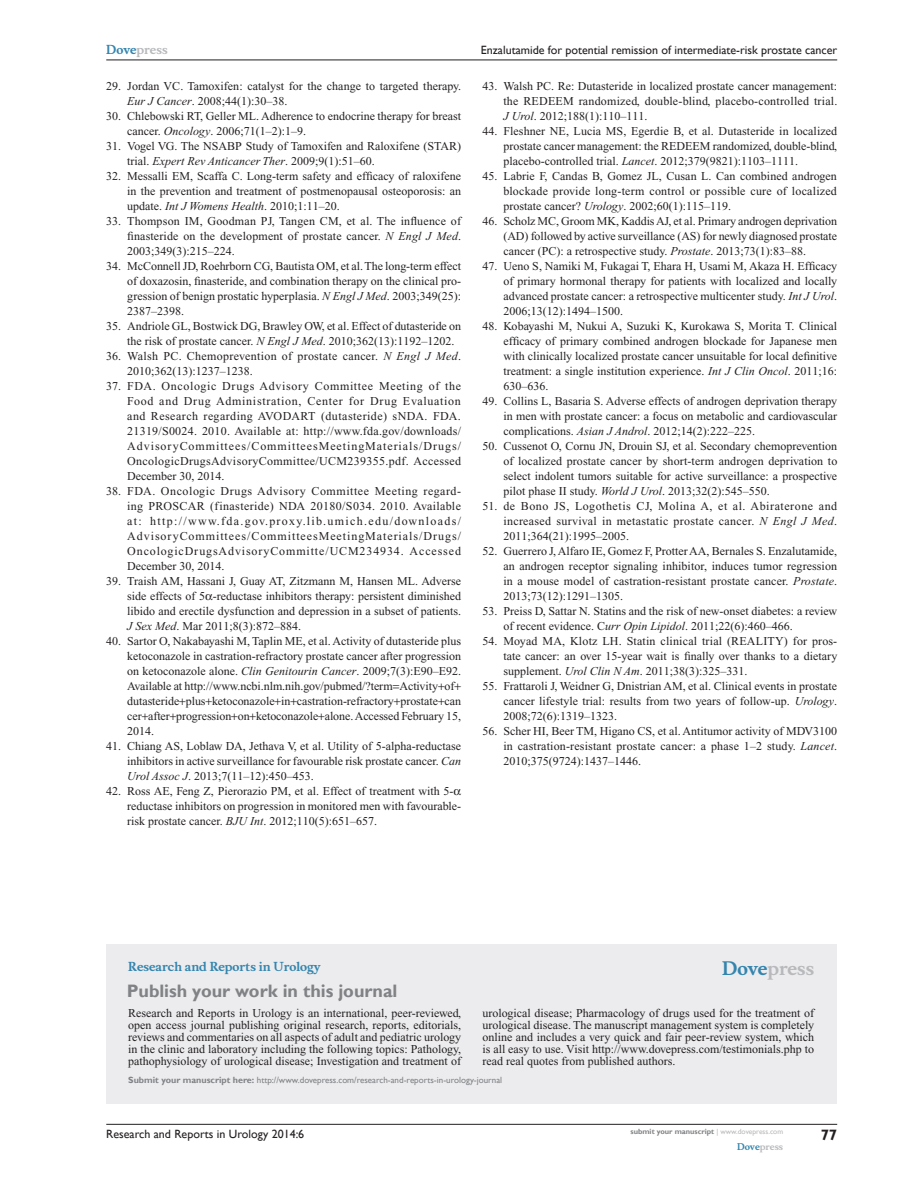
<style>
.page{position:relative;width:918px;height:1188px;background:#fff}
.page>*{position:absolute;margin:0;border:0;box-sizing:border-box;transform-origin:0 0}
.PromBx-H1{font:700 18px "Gill Sans";color:#808285}
.PromBx-Brand{font:700 18px "Musee";color:#b8b9bc}
.t1{font:700 15px "Gill Sans";color:#231f20}
.RefNL2{font:12px/15px "Times New Roman";color:#231f20;text-align:justify}
.PromBx-Tx{font:12px/12px "Times New Roman";color:#231f20;text-align:justify}
.t2{font:12px "Gill Sans";color:#231f20}
.RefNL2-2{font:12px/15px "Times New Roman";letter-spacing:.025em;color:#231f20}
.PromBx-JrnlName{font:700 12px "Musee";color:#3485ae}
.t3{font:700 12px "Musee";color:#b8b9bc}
.PromBx-SubmitMssWebA{font:9px "Gill Sans";color:#808285}
.t4{font:700 9px "Musee";color:#b8b9bc}
.t5{font:700 7.5px "Gill Sans";color:#808285}
.s1{color:#3485ae}
.s2{font-style:italic}
.s3{font-weight:700}
.s4{font-weight:400;color:#b8b9bc}
</style>
<div class="page">
<div style="left:106px;top:944px;width:731px;height:159px;background:#ececee"></div>
<hr style="left:106px;top:1124px;width:731px;height:1px;background:#231f20">
<hr style="left:106px;top:60px;width:731px;height:1px;background:#231f20">
<p class="t3" style="left:106px;top:43px;width:63px"><span class="s1">Dove</span>press</p>
<p class="RefNL2" style="left:127px;top:79px;width:336px;text-indent:-21px">29. Jordan VC. Tamoxifen: catalyst for the change to targeted therapy.<br><span class="s2">Eur J Cancer</span>. 2008;44(1):30–38.</p>
<p class="RefNL2" style="left:127px;top:109px;width:335px;text-indent:-21px">30. Chlebowski RT, Geller ML. Adherence to endocrine therapy for breast cancer. <span class="s2">Oncology</span>. 2006;71(1–2):1–9.</p>
<p class="RefNL2" style="left:127px;top:139px;width:335px;text-indent:-21px">31. Vogel VG. The NSABP Study of Tamoxifen and Raloxifene (STAR) trial. <span class="s2">Expert Rev Anticancer Ther</span>. 2009;9(1):51–60.</p>
<p class="RefNL2" style="left:127px;top:169px;width:335px;text-indent:-21px">32. Messalli EM, Scaffa C. Long-term safety and efficacy of raloxifene in the prevention and treatment of postmenopausal osteoporosis: an update. <span class="s2">Int J Womens Health</span>. 2010;1:11–20.</p>
<p class="RefNL2" style="left:127px;top:214px;width:335px;text-indent:-21px">33. Thompson IM, Goodman PJ, Tangen CM, et al. The influence of finasteride on the development of prostate cancer. <span class="s2">N Engl J Med</span>.<br>2003;349(3):215–224.</p>
<p class="RefNL2" style="left:127px;top:259px;width:335px;text-indent:-21px">34. McConnell JD, Roehrborn CG, Bautista OM, et al. The long-term effect of doxazosin, finasteride, and combination therapy on the clinical pro&shy;gression of benign prostatic hyperplasia. <span class="s2">N Engl J Med</span>. 2003;349(25):<br>2387–2398.</p>
<p class="RefNL2" style="left:127px;top:319px;width:335px;text-indent:-21px">35. Andriole GL, Bostwick DG, Brawley OW, et al. Effect of dutasteride on the risk of prostate cancer. <span class="s2">N Engl J Med</span>. 2010;362(13):1192–1202.</p>
<p class="RefNL2-2" style="left:127px;top:349px;width:335px;text-indent:-21px">36. Walsh PC. Chemoprevention of prostate cancer. <span class="s2">N Engl J Med</span>.<br>2010;362(13):1237–1238.</p>
<p class="RefNL2" style="left:127px;top:379px;width:335px;text-indent:-21px">37. FDA. Oncologic Drugs Advisory Committee Meeting of the Food and Drug Administration, Center for Drug Evaluation and Research regarding AVODART (dutasteride) sNDA. FDA.<br>21319/S0024. 2010. Available at: http://www.fda.gov/downloads/ AdvisoryCommittees/CommitteesMeetingMaterials/Drugs/ OncologicDrugsAdvisoryCommittee/UCM239355.pdf. Accessed December 30, 2014.</p>
<p class="RefNL2" style="left:127px;top:484px;width:335px;text-indent:-21px">38. FDA. Oncologic Drugs Advisory Committee Meeting regard&shy;ing PROSCAR (finasteride) NDA 20180/S034. 2010. Available at: http://www.fda.gov.proxy.lib.umich.edu/downloads/ AdvisoryCommittees/CommitteesMeetingMaterials/Drugs/ OncologicDrugsAdvisoryCommitte/UCM234934. Accessed December 30, 2014.</p>
<p class="RefNL2" style="left:127px;top:574px;width:335px;text-indent:-21px">39. Traish AM, Hassani J, Guay AT, Zitzmann M, Hansen ML. Adverse side effects of 5 -reductase inhibitors therapy: persistent diminished libido and erectile dysfunction and depression in a subset of patients.<br><span class="s2">J Sex Med</span>. Mar 2011;8(3):872–884.</p>
<p class="RefNL2" style="left:127px;top:634px;width:335px;text-align:left;text-indent:-21px">40. Sartor O, Nakabayashi M, Taplin ME, et al. Activity of dutasteride plus ketoconazole in castration-refractory prostate cancer after progression on ketoconazole alone. <span class="s2">Clin Genitourin Cancer</span>. 2009;7(3):E90–E92.<br>Available at http://www.ncbi.nlm.nih.gov/pubmed/?term Activity of dutasteride plus ketoconazole in castration-refractory prostate can cer after progression on ketoconazole alone. Accessed February 15, 2014.</p>
<p class="RefNL2" style="left:127px;top:739px;width:335px;text-indent:-21px">41. Chiang AS, Loblaw DA, Jethava V, et al. Utility of 5-alpha-reductase inhibitors in active surveillance for favourable risk prostate cancer. <span class="s2">Can Urol Assoc J</span>. 2013;7(11–12):450–453.</p>
<p class="RefNL2" style="left:127px;top:784px;width:335px;text-align:left;text-indent:-21px">42. Ross AE, Feng Z, Pierorazio PM, et al. Effect of treatment with 5- reductase inhibitors on progression in monitored men with favourable&shy;risk prostate cancer. <span class="s2">BJU Int</span>. 2012;110(5):651–657.</p>
<p class="t2" style="left:481px;top:43px;width:358px">Enzalutamide for potential remission of intermediate-risk prostate cancer</p>
<p class="RefNL2" style="left:503px;top:79px;width:336px;text-indent:-21px">43. Walsh PC. Re: Dutasteride in localized prostate cancer management: the REDEEM randomized, double-blind, placebo-controlled trial.<br><span class="s2">J Urol</span>. 2012;188(1):110–111.</p>
<p class="RefNL2" style="left:503px;top:124px;width:335px;text-indent:-21px">44. Fleshner NE, Lucia MS, Egerdie B, et al. Dutasteride in localized prostate cancer management: the REDEEM randomized, double-blind, placebo-controlled trial. <span class="s2">Lancet</span>. 2012;379(9821):1103–1111.</p>
<p class="RefNL2" style="left:503px;top:169px;width:335px;text-indent:-21px">45. Labrie F, Candas B, Gomez JL, Cusan L. Can combined androgen blockade provide long-term control or possible cure of localized prostate cancer? <span class="s2">Urology</span>. 2002;60(1):115–119.</p>
<p class="RefNL2" style="left:503px;top:214px;width:335px;text-indent:-21px">46. Scholz MC, Groom MK, Kaddis AJ, et al. Primary androgen deprivation (AD) followed by active surveillance (AS) for newly diagnosed prostate cancer (PC): a retrospective study. <span class="s2">Prostate</span>. 2013;73(1):83–88.</p>
<p class="RefNL2" style="left:503px;top:259px;width:335px;text-indent:-21px">47. Ueno S, Namiki M, Fukagai T, Ehara H, Usami M, Akaza H. Efficacy of primary hormonal therapy for patients with localized and locally advanced prostate cancer: a retrospective multicenter study. <span class="s2">Int J Urol</span>.<br>2006;13(12):1494–1500.</p>
<p class="RefNL2" style="left:503px;top:319px;width:335px;text-indent:-21px">48. Kobayashi M, Nukui A, Suzuki K, Kurokawa S, Morita T. Clinical efficacy of primary combined androgen blockade for Japanese men with clinically localized prostate cancer unsuitable for local definitive treatment: a single institution experience. <span class="s2">Int J Clin Oncol</span>. 2011;16:<br>630–636.</p>
<p class="RefNL2" style="left:503px;top:394px;width:335px;text-indent:-21px">49. Collins L, Basaria S. Adverse effects of androgen deprivation therapy in men with prostate cancer: a focus on metabolic and cardiovascular complications. <span class="s2">Asian J Androl</span>. 2012;14(2):222–225.</p>
<p class="RefNL2" style="left:503px;top:439px;width:335px;text-indent:-21px">50. Cussenot O, Cornu JN, Drouin SJ, et al. Secondary chemoprevention of localized prostate cancer by short-term androgen deprivation to select indolent tumors suitable for active surveillance: a prospective pilot phase II study. <span class="s2">World J Urol</span>. 2013;32(2):545–550.</p>
<p class="RefNL2" style="left:503px;top:499px;width:335px;text-indent:-21px">51. de Bono JS, Logothetis CJ, Molina A, et al. Abiraterone and increased survival in metastatic prostate cancer. <span class="s2">N Engl J Med</span>.<br>2011;364(21):1995–2005.</p>
<p class="RefNL2" style="left:503px;top:544px;width:335px;text-indent:-21px">52. Guerrero J, Alfaro IE, Gomez F, Protter AA, Bernales S. Enzalutamide, an androgen receptor signaling inhibitor, induces tumor regression in a mouse model of castration-resistant prostate cancer. <span class="s2">Prostate</span>.<br>2013;73(12):1291–1305.</p>
<p class="RefNL2" style="left:503px;top:604px;width:335px;text-indent:-21px">53. Preiss D, Sattar N. Statins and the risk of new-onset diabetes: a review of recent evidence. C<span class="s2">urr Opin Lipidol</span>. 2011;22(6):460–466.</p>
<p class="RefNL2" style="left:503px;top:634px;width:336px;text-indent:-21px">54. Moyad MA, Klotz LH. Statin clinical trial (REALITY) for pros&shy;tate cancer: an over 15-year wait is finally over thanks to a dietary supplement. <span class="s2">Urol Clin N Am</span>. 2011;38(3):325–331.</p>
<p class="RefNL2" style="left:503px;top:679px;width:335px;text-indent:-21px">55. Frattaroli J, Weidner G, Dnistrian AM, et al. Clinical events in prostate cancer lifestyle trial: results from two years of follow-up. <span class="s2">Urology</span>.<br>2008;72(6):1319–1323.</p>
<p class="RefNL2" style="left:503px;top:724px;width:335px;text-indent:-21px">56. Scher HI, Beer TM, Higano CS, et al. Antitumor activity of MDV3100 in castration-resistant prostate cancer: a phase 1–2 study. <span class="s2">Lancet</span>.<br>2010;375(9724):1437–1446.</p>
<p class="PromBx-JrnlName" style="left:128px;top:959px;width:194px">Research and Reports in Urology</p>
<p class="PromBx-H1" style="left:127px;top:980px;width:272px">Publish your work in this journal</p>
<p class="PromBx-Brand" style="left:722px;top:958px;width:94px"><span class="s1">Dove</span>press</p>
<p class="PromBx-Tx" style="left:128px;top:1007px;width:334px">Research and Reports in Urology is an international, peer-reviewed, open access journal publishing original research, reports, editorials, reviews and commentaries on all aspects of adult and pediatric urology in the clinic and laboratory including the following topics: Pathology, pathophysiology of urological disease; Investigation and treatment of</p>
<p class="PromBx-Tx" style="left:482px;top:1007px;width:333px">urological disease; Pharmacology of drugs used for the treatment of urological disease. The manuscript management system is completely online and includes a very quick and fair peer-review system, which is all easy to use. Visit http://www.dovepress.com/testimonials.php to read real quotes from published authors.</p>
<p class="PromBx-SubmitMssWebA" style="left:128px;top:1075px;width:375px"><span class="s3">Submit your manuscript here:</span> http://www.dovepress.com/research-and-reports-in-urology-journal</p>
<p class="t2" style="left:106px;top:1127px;width:200px">Research and Reports in Urology 2014:6</p>
<p class="t5" style="left:631px;top:1127px;width:154px">submit your manuscript <span class="s4">| www.dovepress.com</span></p>
<p class="t4" style="left:737px;top:1141px;width:48px"><span class="s1">Dove</span>press</p>
<p class="t1" style="left:821px;top:1126px;width:18px">77</p>
</div>
